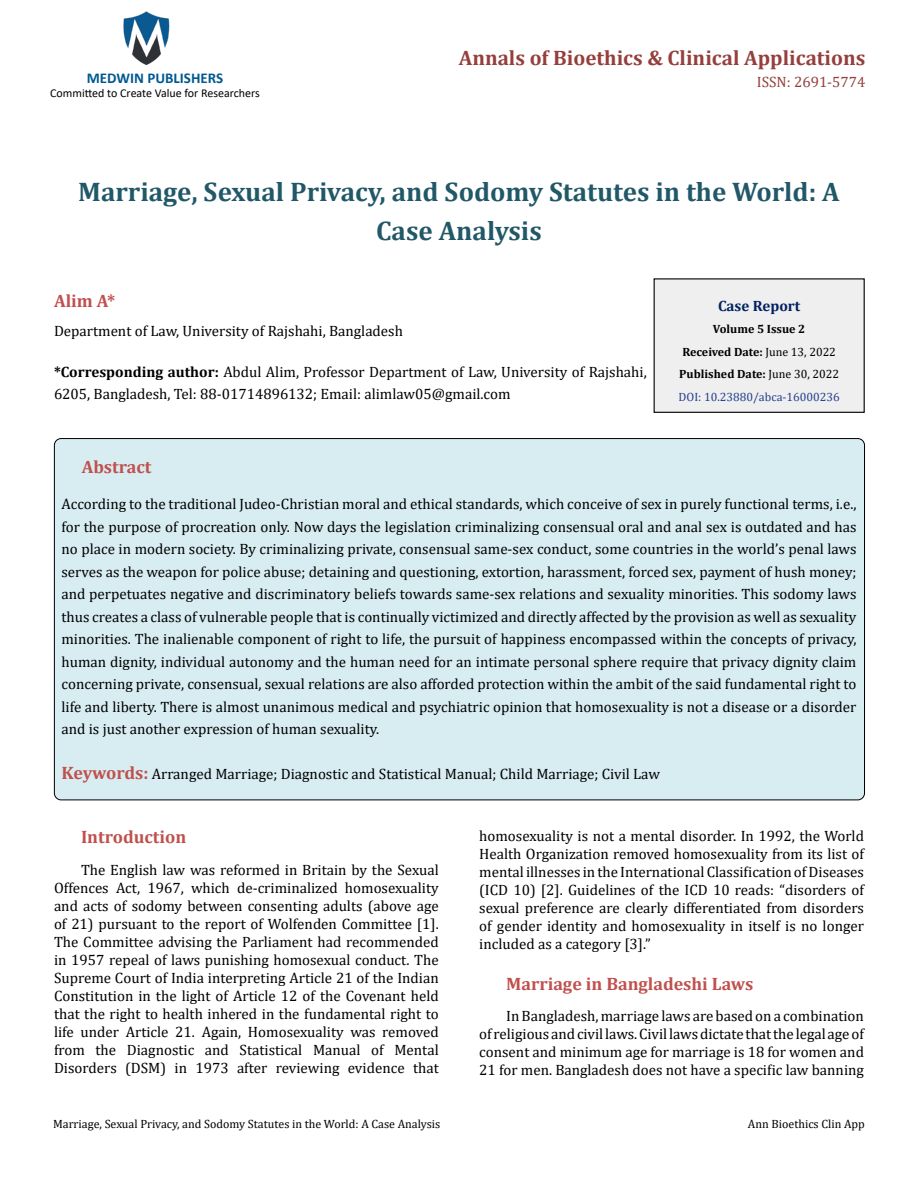
<style>
.page{position:relative;width:918px;height:1188px;background:#fff}
.page>*{position:absolute;margin:0;border:0;box-sizing:border-box;transform-origin:0 0}
.t1{font:700 27px/39px "Cambria";color:#215868;text-align:center}
.t2{font:700 21px "Cambria";color:#953f3c}
.t3{font:700 18px "Cambria";color:#c0504d}
.t4{font:15px/18px "Cambria";color:#000;text-align:justify}
.t5{font:700 15px "Calibri";color:#005991}
.t6{font:15px "Cambria";color:#953f3c}
.t7{font:700 15px "Cambria";color:#002060}
.t8{font:700 12px/22.5px "Cambria";color:#000;text-align:center}
.t9{font:12px "Cambria";color:#000}
.t10{font:12px "Calibri";color:#000}
.s1{font-weight:700}
.s2{font-weight:400}
.s3{font-weight:400;color:#25408f}
.s4{font-weight:700;font-size:18px;color:#c0504d}
</style>
<div class="page">
<img style="left:123px;top:11px;width:47px;height:55px">
<div style="left:654px;top:279px;width:210px;height:133px;background:#efefef"></div>
<div style="left:654px;top:278px;width:211px;height:135px;border:1px solid #000"></div>
<div style="left:54px;top:439px;width:811px;height:361px;background:#d8edf2;border-radius:7px"></div>
<h2 class="t2" style="left:459px;top:43px;width:408px">Annals of Bioethics &amp; Clinical Applications</h2>
<p class="t5" style="left:87px;top:67px;width:138px">MEDWIN PUBLISHERS</p>
<p class="t6" style="left:757px;top:74px;width:110px">ISSN: 2691-5774</p>
<p class="t10" style="left:50px;top:85px;width:211px">Committed to Create Value for Researchers</p>
<h1 class="t1" style="left:78px;top:171px;width:763px">Marriage, Sexual Privacy, and Sodomy Statutes in the World: A<br>Case Analysis</h1>
<p class="t3" style="left:54px;top:288px;width:63px">Alim A*</p>
<p class="t4" style="left:54px;top:322px;width:351px">Department of Law, University of Rajshahi, Bangladesh</p>
<p class="t4" style="left:54px;top:360px;width:594px;line-height:22.5px"><span class="s1">*Corresponding author:</span> Abdul Alim, Professor Department of Law, University of Rajshahi,<br>6205, Bangladesh, Tel: 88-01714896132; Email: alimlaw05@gmail.com</p>
<p class="t7" style="left:718px;top:295px;width:84px">Case Report</p>
<p class="t8" style="left:679px;top:317px;width:163px">Volume 5 Issue 2<br>Received Date: <span class="s2">June 13, 2022<br></span>Published Date: <span class="s2">June 30, 2022<br></span><span class="s3">DOI: 10.23880/abca-16000236</span></p>
<p class="t3" style="left:82px;top:454px;width:71px">Abstract</p>
<p class="t4" style="left:62px;top:493px;width:797px;line-height:22.5px">According to the traditional Judeo-Christian moral and ethical standards, which conceive of sex in purely functional terms, i.e., for the purpose of procreation only. Now days the legislation criminalizing consensual oral and anal sex is outdated and has no place in modern society. By criminalizing private, consensual same-sex conduct, some countries in the world’s penal laws serves as the weapon for police abuse; detaining and questioning, extortion, harassment, forced sex, payment of hush money; and perpetuates negative and discriminatory beliefs towards same-sex relations and sexuality minorities. This sodomy laws thus creates a class of vulnerable people that is continually victimized and directly affected by the provision as well as sexuality minorities. The inalienable component of right to life, the pursuit of happiness encompassed within the concepts of privacy, human dignity, individual autonomy and the human need for an intimate personal sphere require that privacy dignity claim concerning private, consensual, sexual relations are also afforded protection within the ambit of the said fundamental right to life and liberty. There is almost unanimous medical and psychiatric opinion that homosexuality is not a disease or a disorder and is just another expression of human sexuality.</p>
<p class="t4" style="left:62px;top:765px;width:600px"><span class="s4">Keywords:</span> Arranged Marriage; Diagnostic and Statistical Manual; Child Marriage; Civil Law</p>
<p class="t3" style="left:81px;top:825px;width:107px">Introduction</p>
<p class="t4" style="left:54px;top:861px;width:386px;text-indent:27px">The English law was reformed in Britain by the Sexual Offences Act, 1967, which de-criminalized homosexuality and acts of sodomy between consenting adults (above age of 21) pursuant to the report of Wolfenden Committee [1].<br>The Committee advising the Parliament had recommended in 1957 repeal of laws punishing homosexual conduct. The Supreme Court of India interpreting Article 21 of the Indian Constitution in the light of Article 12 of the Covenant held that the right to health inhered in the fundamental right to life under Article 21. Again, Homosexuality was removed from the Diagnostic and Statistical Manual of Mental Disorders (DSM) in 1973 after reviewing evidence that</p>
<p class="t4" style="left:479px;top:827px;width:386px">homosexuality is not a mental disorder. In 1992, the World Health Organization removed homosexuality from its list of mental illnesses in the International Classification of Diseases (ICD 10) [2]. Guidelines of the ICD 10 reads: “disorders of sexual preference are clearly differentiated from disorders of gender identity and homosexuality in itself is no longer included as a category [3].”</p>
<p class="t3" style="left:506px;top:971px;width:249px">Marriage in Bangladeshi Laws</p>
<p class="t4" style="left:479px;top:1007px;width:386px;text-indent:27px">In Bangladesh, marriage laws are based on a combination of religious and civil laws. Civil laws dictate that the legal age of consent and minimum age for marriage is 18 for women and 21 for men. Bangladesh does not have a specific law banning</p>
<p class="t9" style="left:53px;top:1117px;width:389px">Marriage, Sexual Privacy, and Sodomy Statutes in the World: A Case Analysis</p>
<p class="t9" style="left:748px;top:1117px;width:119px">Ann Bioethics Clin App</p>
</div>
